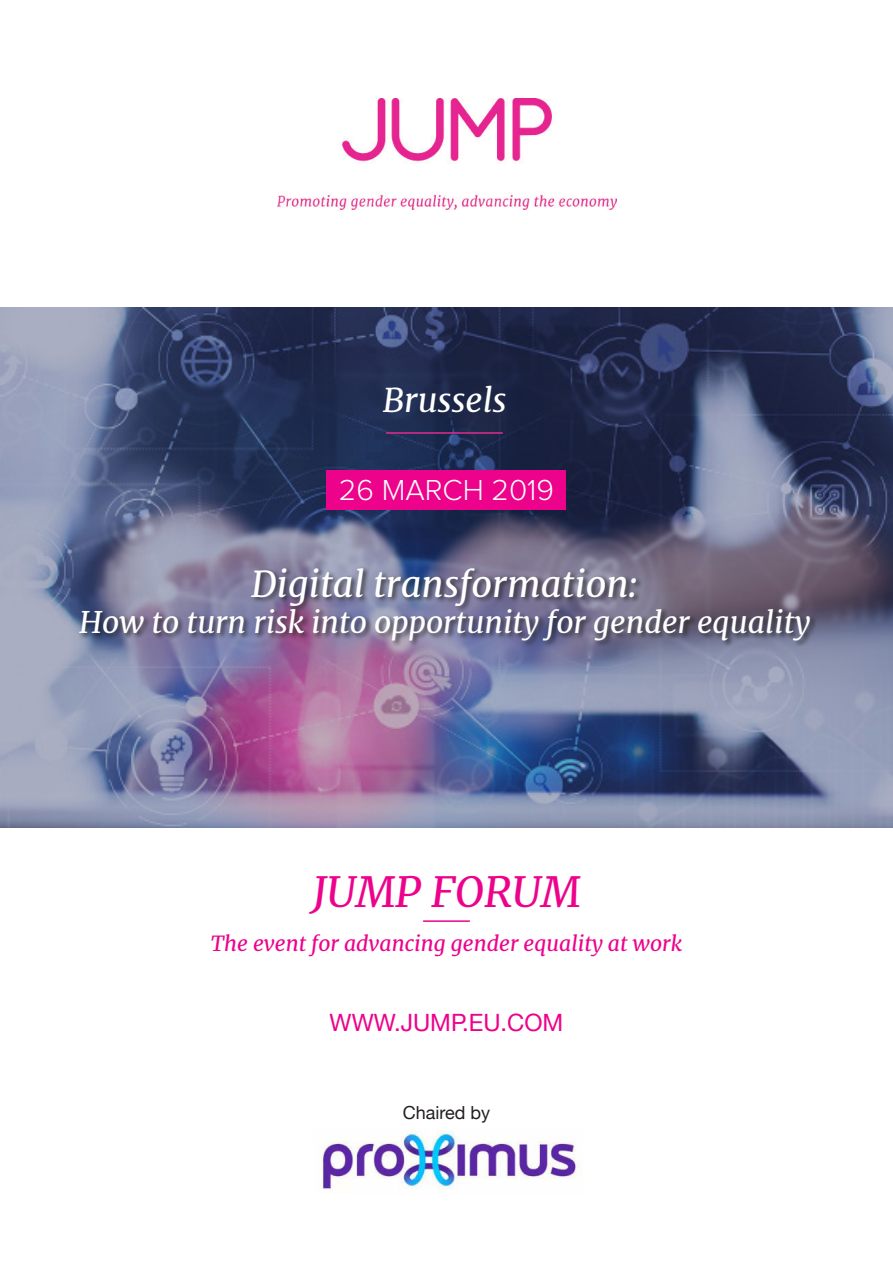
<style>
.page{position:relative;width:893px;height:1263px;background:#fff}
.page>*{position:absolute;margin:0;border:0;box-sizing:border-box;transform-origin:0 0}
.t1{font:italic 42px "Merriweather";color:#ed028c}
.t2{font:italic 36px "Merriweather";color:#fff}
.t3{font:italic 33px "Merriweather";color:#fff}
.t4{font:italic 30px "Merriweather";color:#fff}
.t5{font:300 30px "Proxima Nova";color:#fff}
.t6{font:23.85px "Helvetica Neue";color:#ed028c}
.t7{font:italic 21px "Merriweather";color:#ed028c}
.t8{font:18px "Helvetica Neue";color:#231f20}
</style>
<div class="page">
<img style="left:0;top:307px;width:893px;height:520px">
<img style="left:278px;top:99px;width:338px;height:110px">
<div style="left:78px;top:566px;width:739px;height:82px;background:#231f20;opacity:.75"></div>
<div style="left:327px;top:470px;width:239px;height:40px;background:#ed028c"></div>
<hr style="left:386px;top:432px;width:117px;height:2px;background:#e12b90">
<hr style="left:423px;top:920px;width:47px;height:2px;background:#ed028c">
<img style="left:321px;top:1131px;width:259px;height:59px">
<p class="t3" style="left:383px;top:377px;width:125px">Brussels</p>
<p class="t5" style="left:339px;top:476px;width:217px">26 MARCH 2019</p>
<p class="t2" style="left:251px;top:559px;width:389px">Digital transformation:</p>
<p class="t4" style="left:79px;top:601px;width:733px">How to turn risk into opportunity for gender equality</p>
<p class="t1" style="left:312px;top:862px;width:270px">JUMP FORUM</p>
<p class="t7" style="left:211px;top:929px;width:473px">The event for advancing gender equality at work</p>
<p class="t6" style="left:330px;top:1005px;width:235px">WWW.JUMP.EU.COM</p>
<p class="t8" style="left:403px;top:1099px;width:89px">Chaired by</p>
</div>
